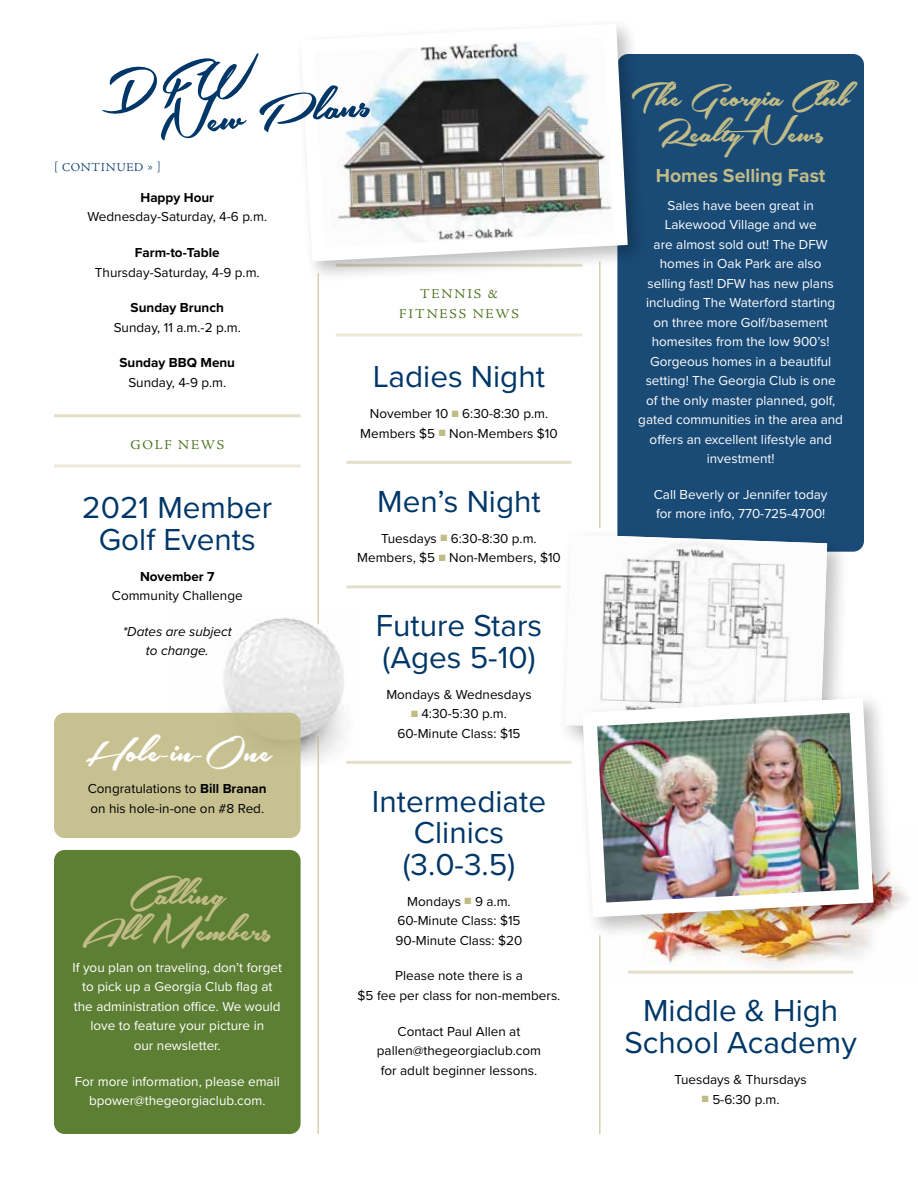
<style>
.page{position:relative;width:918px;height:1188px;background:#fff}
.page>*{position:absolute;margin:0;border:0;box-sizing:border-box;transform-origin:0 0}
.t1{font:58.5px "Southern Aire";color:#003768}
.t2{font:48px/36px "Southern Aire";color:#c1bb86;text-align:center}
.t3{font:48px "Southern Aire";color:#fff}
.t4{font:43.5px/36px "Southern Aire";color:#c1bb86;text-align:center}
.t5{font:31.5px/31.5px "Proxima Nova";color:#003768;text-align:center}
.t6{font:700 19.5px "Proxima Nova";color:#c1bb86}
.t7{font:13.5px/19.5px "Proxima Nova";color:#fff;text-align:center}
.t8{font:13.5px/19.5px "Proxima Nova";color:#000;text-align:center}
.t9{font:700 13.5px "Proxima Nova";color:#000}
.t10{font:13.5px/19.5px "Adobe Jenson Pro";letter-spacing:.14em;color:#4b711d;text-align:center}
.t11{font:italic 13.5px/19.5px "Proxima Nova";color:#000;text-align:center}
.t12{font:300 12px "Adobe Jenson Pro";letter-spacing:.065em;color:#003768}
.s1{color:#c1bb86}
.s2{font-weight:700}
</style>
<div class="page">
<img style="left:628px;top:886px;width:280px;height:87px">
<img style="left:173px;top:611px;width:171px;height:155px">
<div style="left:54px;top:713px;width:247px;height:125px;background:#c7c192;border-radius:11px"></div>
<hr style="left:318px;top:273px;width:1px;height:351px;background:#c1bb86">
<hr style="left:628px;top:971px;width:225px;height:3px;background:#e3dfc8">
<hr style="left:336px;top:334px;width:246px;height:3px;background:#ece9da">
<hr style="left:346px;top:461px;width:226px;height:3px;background:#e3dfc8">
<hr style="left:346px;top:585px;width:215px;height:3px;background:#e3dfc8">
<hr style="left:346px;top:761px;width:226px;height:3px;background:#e3dfc8">
<hr style="left:54px;top:414px;width:247px;height:3px;background:#e3dfc8">
<hr style="left:54px;top:464px;width:247px;height:3px;background:#ece9da">
<div style="left:54px;top:850px;width:247px;height:284px;background:#5d7f34;border-radius:11px"></div>
<div style="left:617px;top:54px;width:247px;height:498px;background:#1a4b77;border-radius:11px"></div>
<hr style="left:599px;top:935px;width:1px;height:199px;background:#c1bb86">
<hr style="left:599px;top:261px;width:1px;height:267px;background:#c1bb86">
<div style="left:557px;top:527px;width:293px;height:231px;background:#000;opacity:.25"></div>
<img style="left:565px;top:534px;width:262px;height:200px">
<hr style="left:318px;top:737px;width:1px;height:397px;background:#c1bb86">
<div style="left:294px;top:17px;width:356px;height:266px;background:#000;opacity:.25"></div>
<svg style="left:294px;top:17px;width:341px;height:251px"></svg>
<div style="left:576px;top:691px;width:320px;height:249px;background:#000;opacity:.25"></div>
<img style="left:575px;top:691px;width:306px;height:234px">
<h1 class="t1" style="left:155px;top:94px;width:216px;rotate:-6deg">New Plans</h1>
<h3 class="t4" style="left:631px;top:81px;width:220px">The Georgia Club<br>Realty News</h3>
<h3 class="t6" style="left:656px;top:161px;width:171px">Homes Selling Fast</h3>
<p class="t7" style="left:638px;top:195px;width:206px">Sales have been great in<br>Lakewood Village and we<br>are almost sold out! The DFW homes in Oak Park are also<br>selling fast! DFW has new plans including The Waterford starting on three more Golf/basement homesites from the low 900’s!<br>Gorgeous homes in a beautiful setting! The Georgia Club is one of the only master planned, golf, gated communities in the area and offers an excellent lifestyle and investment!</p>
<p class="t7" style="left:654px;top:484px;width:175px;text-align:left">Call Beverly or Jennifer today for more info, 770-725-4700!</p>
<p class="t12" style="left:54px;top:160px;width:108px">[ CONTINUED » ]</p>
<p class="t9" style="left:140px;top:187px;width:75px">Happy Hour</p>
<p class="t8" style="left:87px;top:206px;width:181px">Wednesday-Saturday, 4-6 p.m.</p>
<p class="t9" style="left:135px;top:242px;width:86px">Farm-to-Table</p>
<p class="t8" style="left:95px;top:262px;width:166px">Thursday-Saturday, 4-9 p.m.</p>
<p class="t9" style="left:131px;top:298px;width:95px">Sunday Brunch</p>
<p class="t8" style="left:114px;top:317px;width:129px">Sunday, 11 a.m.-2 p.m.</p>
<p class="t9" style="left:119px;top:353px;width:117px">Sunday BBQ Menu</p>
<p class="t8" style="left:128px;top:372px;width:99px">Sunday, 4-9 p.m.</p>
<p class="t10" style="left:399px;top:285px;width:121px">TENNIS &amp;<br>FITNESS NEWS</p>
<h3 class="t5" style="left:373px;top:359px;width:174px">Ladies Night</h3>
<p class="t8" style="left:360px;top:403px;width:199px">November 10 <span class="s1">■</span> 6:30-8:30 p.m.<br>Members $5 <span class="s1">■</span> Non-Members $10</p>
<p class="t10" style="left:130px;top:435px;width:95px">GOLF NEWS</p>
<h3 class="t5" style="left:377px;top:484px;width:165px">Men’s Night</h3>
<p class="t8" style="left:357px;top:528px;width:205px">Tuesdays <span class="s1">■</span> 6:30-8:30 p.m.<br>Members, $5 <span class="s1">■</span> Non-Members, $10</p>
<h3 class="t5" style="left:82px;top:490px;width:192px">2021 Member<br>Golf Events</h3>
<p class="t9" style="left:140px;top:566px;width:76px">November 7</p>
<p class="t8" style="left:112px;top:585px;width:132px">Community Challenge</p>
<p class="t11" style="left:123px;top:621px;width:111px">*Dates are subject to change.</p>
<h3 class="t5" style="left:376px;top:608px;width:168px;text-align:left">Future Stars (Ages 5-10)</h3>
<p class="t8" style="left:386px;top:684px;width:147px">Mondays &amp; Wednesdays</p>
<p class="t8" style="left:397px;top:703px;width:125px"><span class="s1">■</span> 4:30-5:30 p.m.<br>60-Minute Class: $15</p>
<h2 class="t3" style="left:83px;top:726px;width:191px">Hole-in-One</h2>
<p class="t8" style="left:88px;top:779px;width:181px;text-align:left">Congratulations to <span class="s2">Bill Branan </span>on his hole-in-one on #8 Red.</p>
<h3 class="t5" style="left:372px;top:784px;width:176px">Intermediate<br>Clinics (3.0-3.5)</h3>
<p class="t8" style="left:396px;top:891px;width:128px">Mondays <span class="s1">■</span> 9 a.m.<br>60-Minute Class: $15<br>90-Minute Class: $20</p>
<p class="t8" style="left:358px;top:966px;width:204px">Please note there is a<br>$5 fee per class for non-members.</p>
<p class="t8" style="left:377px;top:1021px;width:166px">Contact Paul Allen at pallen@thegeorgiaclub.com for adult beginner lessons.</p>
<h2 class="t2" style="left:82px;top:878px;width:192px">Calling<br>AllMembers</h2>
<p class="t7" style="left:73px;top:957px;width:211px">If you plan on traveling, don’t forget to pick up a Georgia Club flag at the administration office. We would love to feature your picture in<br>our newsletter.</p>
<p class="t7" style="left:75px;top:1071px;width:207px">For more information, please email bpower@thegeorgiaclub.com.</p>
<h3 class="t5" style="left:625px;top:994px;width:234px">Middle &amp; High<br>School Academy</h3>
<p class="t8" style="left:675px;top:1069px;width:134px">Tuesdays &amp; Thursdays</p>
<p class="t8" style="left:702px;top:1089px;width:79px"><span class="s1">■</span> 5-6:30 p.m.</p>
</div>
